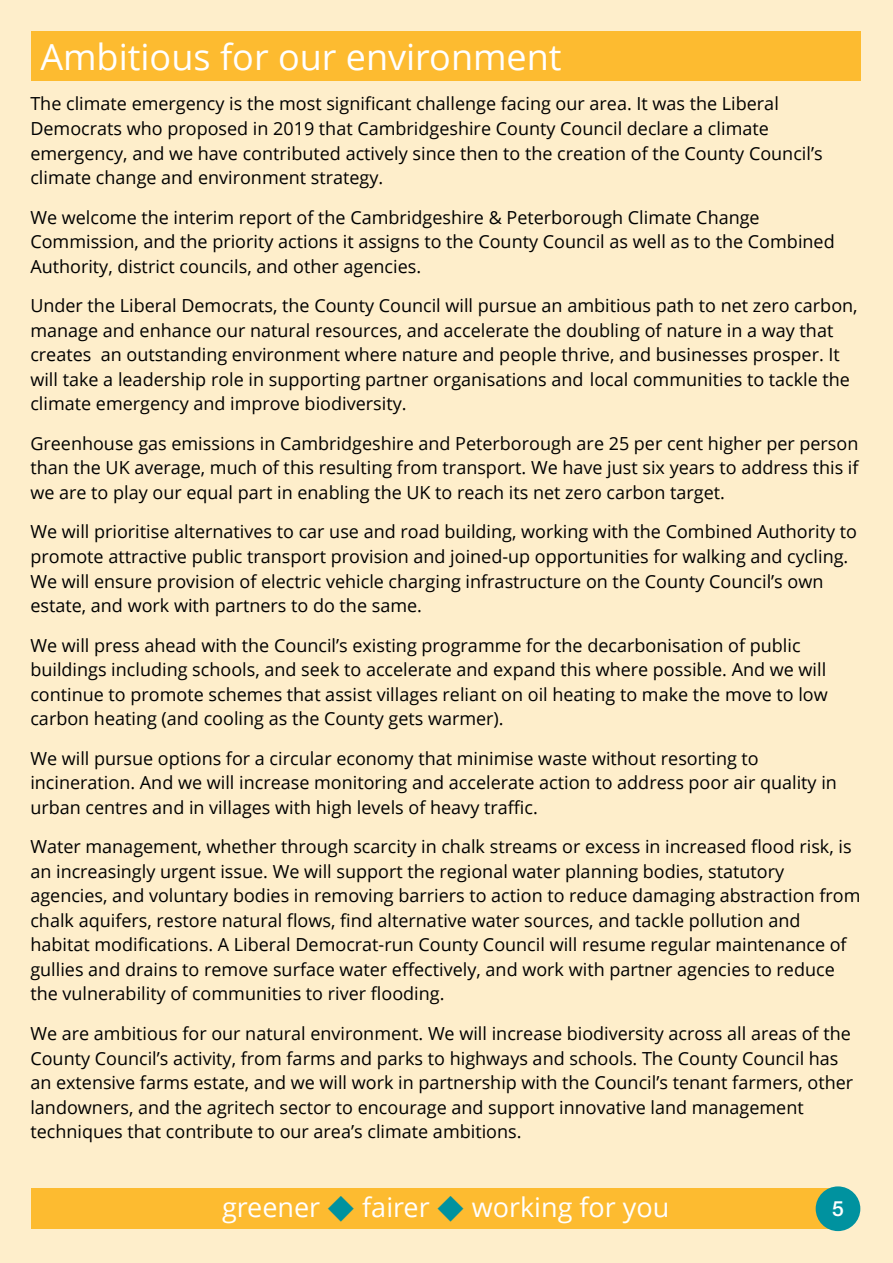
<style>
.page{position:relative;width:893px;height:1263px;background:#feeecb}
.page>*{position:absolute;margin:0;border:0;box-sizing:border-box;transform-origin:0 0}
.t1{font:36px "font 00000000263809 d 0";color:#fff}
.t2{font:27px "font 00000000263809 d 0";color:#fff}
.t3{font:500 21px "Helvetica Neue LT Std";color:#fff}
.t4{font:18px/24.6px "font 00000000263809 d 0";color:#000}
.s1{color:#00929f}
</style>
<div class="page">
<div style="left:32px;top:32px;width:829px;height:49px;background:#fdbb30"></div>
<div style="left:31px;top:1188px;width:807px;height:41px;background:#fdbb30"></div>
<div style="left:816px;top:1186px;width:44px;height:45px;background:#00929f;border-radius:50%"></div>
<h1 class="t1" style="left:40px;top:32px;width:523px">Ambitious for our environment</h1>
<p class="t4" style="left:30px;top:91px;width:794px">The climate emergency is the most significant challenge facing our area. It was the Liberal Democrats who proposed in 2019 that Cambridgeshire County Council declare a climate emergency, and we have contributed actively since then to the creation of the County Council’s climate change and environment strategy.</p>
<p class="t4" style="left:30px;top:204px;width:806px">We welcome the interim report of the Cambridgeshire &amp; Peterborough Climate Change<br>Commission, and the priority actions it assigns to the County Council as well as to the Combined<br>Authority, district councils, and other agencies.</p>
<p class="t4" style="left:30px;top:293px;width:829px">Under the Liberal Democrats, the County Council will pursue an ambitious path to net zero carbon, manage and enhance our natural resources, and accelerate the doubling of nature in a way that creates an outstanding environment where nature and people thrive, and businesses prosper. It will take a leadership role in supporting partner organisations and local communities to tackle the climate emergency and improve biodiversity.</p>
<p class="t4" style="left:30px;top:431px;width:830px;text-align:justify">Greenhouse gas emissions in Cambridgeshire and Peterborough are 25 per cent higher per person than the UK average, much of this resulting from transport. We have just six years to address this if we are to play our equal part in enabling the UK to reach its net zero carbon target.</p>
<p class="t4" style="left:30px;top:519px;width:828px">We will prioritise alternatives to car use and road building, working with the Combined Authority to promote attractive public transport provision and joined-up opportunities for walking and cycling.<br>We will ensure provision of electric vehicle charging infrastructure on the County Council’s own estate, and work with partners to do the same.</p>
<p class="t4" style="left:30px;top:632px;width:799px">We will press ahead with the Council’s existing programme for the decarbonisation of public buildings including schools, and seek to accelerate and expand this where possible. And we will continue to promote schemes that assist villages reliant on oil heating to make the move to low carbon heating (and cooling as the County gets warmer).</p>
<p class="t4" style="left:30px;top:745px;width:808px">We will pursue options for a circular economy that minimise waste without resorting to incineration. And we will increase monitoring and accelerate action to address poor air quality in urban centres and in villages with high levels of heavy traffic.</p>
<p class="t4" style="left:30px;top:834px;width:831px">Water management, whether through scarcity in chalk streams or excess in increased flood risk, is an increasingly urgent issue. We will support the regional water planning bodies, statutory agencies, and voluntary bodies in removing barriers to action to reduce damaging abstraction from chalk aquifers, restore natural flows, find alternative water sources, and tackle pollution and habitat modifications. A Liberal Democrat-run County Council will resume regular maintenance of gullies and drains to remove surface water effectively, and work with partner agencies to reduce the vulnerability of communities to river flooding.</p>
<p class="t4" style="left:30px;top:1021px;width:824px">We are ambitious for our natural environment. We will increase biodiversity across all areas of the County Council’s activity, from farms and parks to highways and schools. The County Council has an extensive farms estate, and we will work in partnership with the Council’s tenant farmers, other landowners, and the agritech sector to encourage and support innovative land management techniques that contribute to our area’s climate ambitions.</p>
<h2 class="t2" style="left:222px;top:1188px;width:449px">greener <span class="s1">u</span> fairer <span class="s1">u</span> working for you</h2>
<p class="t3" style="left:832px;top:1195px;width:13px">5</p>
</div>
